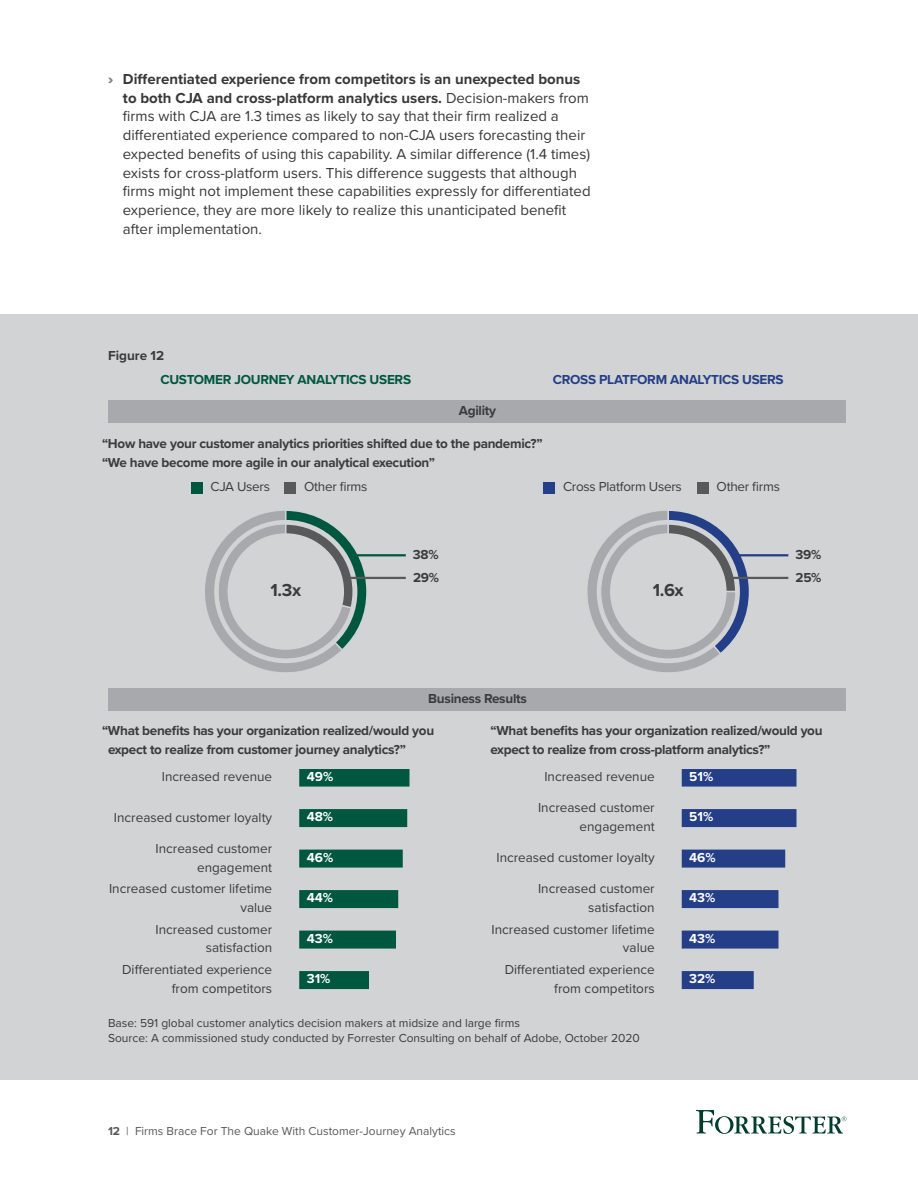
<style>
.page{position:relative;width:918px;height:1188px;background:#fff}
.page>*{position:absolute;margin:0;border:0;box-sizing:border-box;transform-origin:0 0}
.t1{font:700 18px "Proxima Nova";color:#3b3b3c}
.t2{font:15px/18.8px "Proxima Nova";color:#383839}
.t3{font:13.5px/18.8px "Proxima Nova";color:#3b3b3c;text-align:right}
.t4{font:700 13.5px/18.8px "Proxima Nova";letter-spacing:-.02em;color:#3b3b3c}
.t5{font:700 13.5px "Proxima Nova";color:#fff}
.t6{font:700 13.5px "Proxima Nova";color:#005740}
.t7{font:700 13.5px "Proxima Nova";color:#243e87}
.t8{font:13.5px "Proxima Nova";letter-spacing:-.02em;color:#3b3b3c}
.t9{font:700 13.5px "Proxima Nova";color:#3b3b3c}
.t10{font:12px/15px "Proxima Nova";color:#3b3b3c}
.t11{font:12px "Proxima Nova";color:#58595b}
.s1{font-weight:900;color:#808285}
.s2{font-weight:700}
</style>
<div class="page">
<svg style="left:696px;top:1110px;width:150px;height:24px"></svg>
<div style="left:0;top:315px;width:918px;height:765px;background:#d1d3d4"></div>
<svg style="left:299px;top:769px;width:111px;height:18px;background:#065a44"></svg>
<svg style="left:299px;top:809px;width:109px;height:19px;background:#0c5e49"></svg>
<svg style="left:299px;top:849px;width:104px;height:19px;background:#0b5e48"></svg>
<svg style="left:299px;top:890px;width:100px;height:19px;background:#0c5e49"></svg>
<svg style="left:299px;top:930px;width:97px;height:19px;background:#0b5d48"></svg>
<svg style="left:299px;top:971px;width:70px;height:19px"></svg>
<svg style="left:681px;top:769px;width:116px;height:18px;background:#2a4389"></svg>
<svg style="left:681px;top:809px;width:116px;height:19px;background:#2e478b"></svg>
<svg style="left:681px;top:849px;width:105px;height:19px;background:#2f478c"></svg>
<svg style="left:681px;top:890px;width:98px;height:19px;background:#2f478b"></svg>
<svg style="left:681px;top:930px;width:98px;height:19px;background:#2f478b"></svg>
<svg style="left:681px;top:971px;width:73px;height:19px"></svg>
<div style="left:191px;top:482px;width:12px;height:12px;background:#005740"></div>
<div style="left:284px;top:482px;width:12px;height:12px;background:#58595b"></div>
<svg style="left:205px;top:511px;width:164px;height:161px"></svg>
<div style="left:228px;top:533px;width:116px;height:117px;background:#d1d3d4;border-radius:50%"></div>
<hr style="left:353px;top:554px;width:53px;height:2px;background:#005740">
<hr style="left:347px;top:577px;width:59px;height:2px;background:#58595b">
<div style="left:543px;top:482px;width:12px;height:12px;background:#243e87"></div>
<div style="left:697px;top:482px;width:12px;height:12px;background:#58595b"></div>
<svg style="left:587px;top:511px;width:164px;height:161px"></svg>
<div style="left:610px;top:533px;width:117px;height:117px;background:#d1d3d4;border-radius:50%"></div>
<hr style="left:736px;top:554px;width:52px;height:2px;background:#243e87">
<hr style="left:730px;top:577px;width:58px;height:2px;background:#58595b">
<div style="left:109px;top:401px;width:737px;height:22px;background:#a7a9ac"></div>
<div style="left:109px;top:689px;width:737px;height:22px;background:#a7a9ac"></div>
<p class="t2" style="left:123px;top:69px;width:469px;text-indent:-15px"><span class="s1">›</span> <span class="s2">Differentiated experience from competitors is an unexpected bonus to both CJA and cross-platform analytics users.</span> Decision-makers from firms with CJA are 1.3 times as likely to say that their firm realized a differentiated experience compared to non-CJA users forecasting their expected benefits of using this capability. A similar difference (1.4 times) exists for cross-platform users. This difference suggests that although firms might not implement these capabilities expressly for differentiated experience, they are more likely to realize this unanticipated benefit after implementation.</p>
<p class="t9" style="left:108px;top:345px;width:58px">Figure 12</p>
<p class="t6" style="left:160px;top:370px;width:252px">CUSTOMER JOURNEY ANALYTICS USERS</p>
<p class="t7" style="left:553px;top:370px;width:232px">CROSS PLATFORM ANALYTICS USERS</p>
<p class="t4" style="left:459px;top:401px;width:39px">Agility</p>
<p class="t4" style="left:102px;top:434px;width:442px">“How have your customer analytics priorities shifted due to the pandemic?” “We have become more agile in our analytical execution”</p>
<p class="t3" style="left:211px;top:476px;width:61px">CJA Users</p>
<p class="t3" style="left:304px;top:476px;width:65px">Other firms</p>
<p class="t8" style="left:563px;top:476px;width:120px">Cross Platform Users</p>
<p class="t3" style="left:717px;top:476px;width:65px">Other firms</p>
<p class="t4" style="left:413px;top:543px;width:27px;line-height:22.6px">38%<br>29%</p>
<p class="t1" style="left:271px;top:576px;width:32px">1.3x</p>
<p class="t1" style="left:653px;top:576px;width:32px">1.6x</p>
<p class="t4" style="left:796px;top:543px;width:27px;line-height:22.6px">39%<br>25%</p>
<p class="t4" style="left:428px;top:689px;width:100px">Business Results</p>
<p class="t4" style="left:108px;top:721px;width:328px;text-indent:-6px">“What benefits has your organization realized/would you expect to realize from customer journey analytics?”</p>
<p class="t3" style="left:162px;top:767px;width:112px">Increased revenue</p>
<p class="t3" style="left:114px;top:807px;width:160px">Increased customer loyalty</p>
<p class="t3" style="left:156px;top:838px;width:118px">Increased customer engagement</p>
<p class="t3" style="left:109px;top:879px;width:165px">Increased customer lifetime value</p>
<p class="t3" style="left:156px;top:919px;width:118px">Increased customer satisfaction</p>
<p class="t5" style="left:307px;top:766px;width:28px">49%</p>
<p class="t5" style="left:307px;top:807px;width:28px">48%</p>
<p class="t5" style="left:307px;top:847px;width:28px">46%</p>
<p class="t5" style="left:307px;top:888px;width:28px">44%</p>
<p class="t5" style="left:307px;top:928px;width:28px">43%</p>
<p class="t4" style="left:490px;top:721px;width:334px">“What benefits has your organization realized/would you expect to realize from cross-platform analytics?”</p>
<p class="t3" style="left:544px;top:767px;width:112px">Increased revenue</p>
<p class="t3" style="left:538px;top:798px;width:118px">Increased customer engagement</p>
<p class="t3" style="left:496px;top:848px;width:160px">Increased customer loyalty</p>
<p class="t3" style="left:538px;top:879px;width:118px">Increased customer satisfaction</p>
<p class="t3" style="left:492px;top:919px;width:165px">Increased customer lifetime value</p>
<p class="t5" style="left:689px;top:766px;width:25px">51%</p>
<p class="t5" style="left:689px;top:807px;width:25px">51%</p>
<p class="t5" style="left:689px;top:847px;width:28px">46%</p>
<p class="t5" style="left:689px;top:888px;width:28px">43%</p>
<p class="t5" style="left:689px;top:928px;width:28px">43%</p>
<p class="t3" style="left:122px;top:960px;width:152px">Di-erentiated experience from competitors</p>
<p class="t5" style="left:307px;top:969px;width:25px">31%</p>
<p class="t3" style="left:505px;top:960px;width:152px">Di-erentiated experience from competitors</p>
<p class="t5" style="left:689px;top:969px;width:28px">32%</p>
<p class="t10" style="left:108px;top:1015px;width:533px">Base: 591 global customer analytics decision makers at midsize and large firms<br>Source: A commissioned study conducted by Forrester Consulting on behalf of Adobe, October 2020</p>
<p class="t11" style="left:108px;top:1122px;width:349px"><span class="s2">12</span> | Firms Brace For The Quake With Customer-Journey Analytics</p>
</div>
